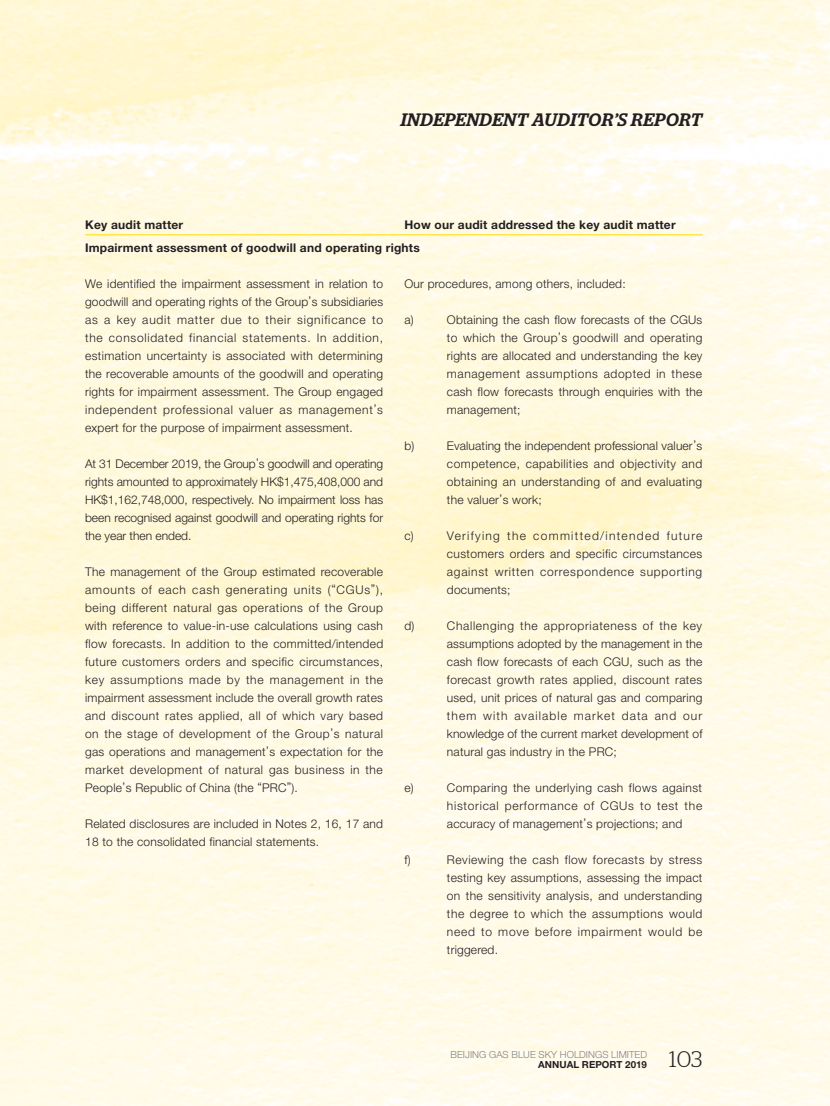
<style>
.page{position:relative;width:830px;height:1106px;background:#fff}
.page>*{position:absolute;margin:0;border:0;box-sizing:border-box;transform-origin:0 0}
.t1{font:300 22.5px "Stag";color:#231f20}
.t2{font:italic 500 18px "Stag";letter-spacing:.03em;color:#231f20}
.Body_Text{font:300 12px/18px "Helvetica Neue LT Std";letter-spacing:.02em;color:#231f20;text-align:justify}
.Body_Text-2{font:700 12px "Helvetica Neue LT Std";letter-spacing:.02em;color:#231f20}
.Body_Text-3{font:300 9.75px "Helvetica Neue LT Std";letter-spacing:.005em;color:#808285}
.Body_Text-4{font:700 9.75px "Helvetica Neue LT Std";letter-spacing:.005em;color:#231f20}
</style>
<div class="page">
<hr style="left:85px;top:234px;width:298px;height:1px;background:#ffde00">
<svg style="left:383px;top:234px;width:21px;height:1px"></svg>
<hr style="left:404px;top:234px;width:298px;height:1px;background:#ffde00">
<p class="t2" style="left:400px;top:109px;width:302px">INDEPENDENT AUDITOR’S REPORT</p>
<p class="Body_Text-2" style="left:85px;top:217px;width:100px">Key audit matter</p>
<p class="Body_Text-2" style="left:404px;top:217px;width:273px">How our audit addressed the key audit matter</p>
<p class="Body_Text-2" style="left:85px;top:240px;width:336px">Impairment assessment of goodwill and operating rights</p>
<p class="Body_Text" style="left:85px;top:274px;width:299px">We identified the impairment assessment in relation to goodwill and operating rights of the Group’s subsidiaries as a key audit matter due to their significance to the consolidated financial statements. In addition, estimation uncertainty is associated with determining the recoverable amounts of the goodwill and operating rights for impairment assessment. The Group engaged independent professional valuer as management’s expert for the purpose of impairment assessment.</p>
<p class="Body_Text" style="left:85px;top:454px;width:299px">At 31 December 2019, the Group’s goodwill and operating rights amounted to approximately HK$1,475,408,000 and HK$1,162,748,000, respectively. No impairment loss has been recognised against goodwill and operating rights for the year then ended.</p>
<p class="Body_Text" style="left:85px;top:562px;width:299px">The management of the Group estimated recoverable amounts of each cash generating units (“CGUs”), being different natural gas operations of the Group with reference to value-in-use calculations using cash flow forecasts. In addition to the committed/intended future customers orders and specific circumstances, key assumptions made by the management in the impairment assessment include the overall growth rates and discount rates applied, all of which vary based on the stage of development of the Group’s natural gas operations and management’s expectation for the market development of natural gas business in the People’s Republic of China (the “PRC”).</p>
<p class="Body_Text" style="left:85px;top:814px;width:299px">Related disclosures are included in Notes 2, 16, 17 and<br>18 to the consolidated financial statements.</p>
<p class="Body_Text" style="left:404px;top:274px;width:223px">Our procedures, among others, included:</p>
<p class="Body_Text" style="left:404px;top:310px;width:11px">a)</p>
<p class="Body_Text" style="left:446px;top:310px;width:257px">Obtaining the cash flow forecasts of the CGUs to which the Group’s goodwill and operating rights are allocated and understanding the key management assumptions adopted in these cash flow forecasts through enquiries with the management;</p>
<p class="Body_Text" style="left:404px;top:436px;width:11px">b)</p>
<p class="Body_Text" style="left:446px;top:436px;width:257px">Evaluating the independent professional valuer’s competence, capabilities and objectivity and obtaining an understanding of and evaluating the valuer’s work;</p>
<p class="Body_Text" style="left:404px;top:526px;width:11px">c)</p>
<p class="Body_Text" style="left:446px;top:526px;width:257px">Verifying the committed/intended future customers orders and specific circumstances against written correspondence supporting documents;</p>
<p class="Body_Text" style="left:404px;top:616px;width:11px">d)</p>
<p class="Body_Text" style="left:446px;top:616px;width:257px">Challenging the appropriateness of the key assumptions adopted by the management in the cash flow forecasts of each CGU, such as the forecast growth rates applied, discount rates used, unit prices of natural gas and comparing them with available market data and our knowledge of the current market development of natural gas industry in the PRC;</p>
<p class="Body_Text" style="left:404px;top:778px;width:11px">e)</p>
<p class="Body_Text" style="left:446px;top:778px;width:257px">Comparing the underlying cash flows against historical performance of CGUs to test the accuracy of management’s projections; and</p>
<p class="Body_Text" style="left:404px;top:850px;width:8px">f)</p>
<p class="Body_Text" style="left:446px;top:850px;width:257px">Reviewing the cash flow forecasts by stress testing key assumptions, assessing the impact on the sensitivity analysis, and understanding the degree to which the assumptions would need to move before impairment would be triggered.</p>
<p class="Body_Text-3" style="left:450px;top:1048px;width:198px">BEIJING GAS BLUE SKY HOLDINGS LIMITED</p>
<p class="Body_Text-4" style="left:538px;top:1058px;width:110px">ANNUAL REPORT 2019</p>
<p class="t1" style="left:668px;top:1046px;width:35px">103</p>
</div>
